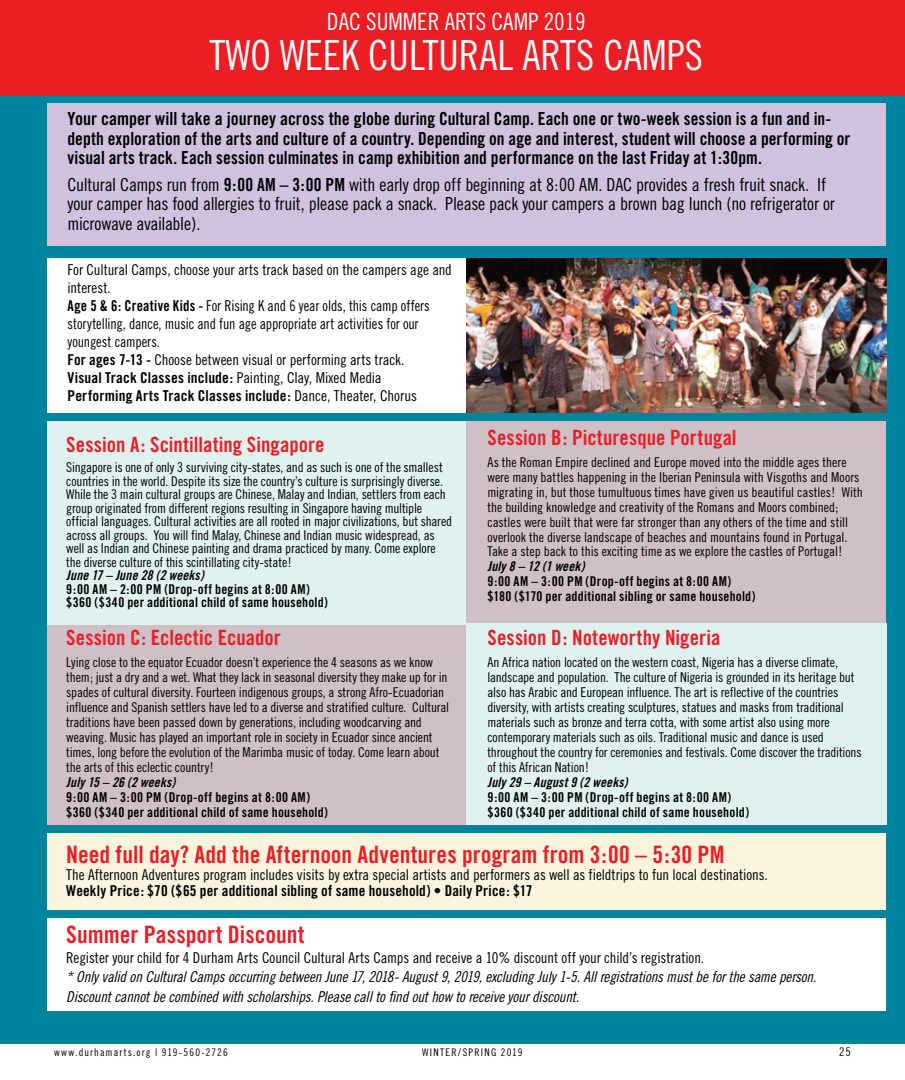
<style>
.page{position:relative;width:905px;height:1080px;background:#fff}
.page>*{position:absolute;margin:0;border:0;box-sizing:border-box;transform-origin:0 0}
.t1{font:41.7px "Trade Gothic Cond Eighteen";color:#fff}
.t2{font:24px "Trade Gothic Bold Cond Twenty";letter-spacing:.005em;color:#ed1d24}
.t3{font:23.85px "Trade Gothic Cond Eighteen";color:#fff}
.t4{font:21px "Trade Gothic Bold Cond Twenty";letter-spacing:.005em;color:#ed1d24}
.t5{font:18px/19.5px "Trade Gothic Bold Cond Twenty";color:#000}
.t6{font:18px/19.5px "Trade Gothic Cond Eighteen";letter-spacing:-.015em;color:#000}
.t7{font:15px/18px "Trade Gothic Cond Eighteen";letter-spacing:-.005em;color:#000}
.t8{font:15px/19.5px "Trade Gothic Cond Eighteen Obl";letter-spacing:-.015em;color:#000}
.t9{font:15px/18px "Trade Gothic Bold Cond Twenty";letter-spacing:.01em;color:#000}
.t10{font:13.5px/15px "Trade Gothic Cond Eighteen";letter-spacing:-.01em;color:#000}
.t11{font:13.5px/15px "Trade Gothic Bold Cond Twenty";letter-spacing:.015em;color:#000}
.t12{font:13.5px "Trade Gothic Bold Cond Twenty Obl";letter-spacing:.01em;color:#000}
.t13{font:12px "Trade Gothic Cond Eighteen";color:#000}
.t14{font:10.5px "Trade Gothic Cond Eighteen";letter-spacing:.11em;color:#000}
.s1{font-family:"Trade Gothic Bold Cond Twenty"}
.s2{font-family:"Trade Gothic Cond Eighteen"}
</style>
<div class="page">
<div style="left:0;top:80px;width:904px;height:963px;background:#00839d"></div>
<div style="left:458px;top:421px;width:428px;height:203px;background:#cfbfc7"></div>
<div style="left:48px;top:623px;width:418px;height:201px;background:#cfbfc7"></div>
<div style="left:48px;top:918px;width:838px;height:93px;background:#fff"></div>
<div style="left:0;top:0;width:904px;height:96px;background:#ed1d24"></div>
<div style="left:466px;top:623px;width:420px;height:201px;background:#e0f2f0"></div>
<div style="left:48px;top:421px;width:418px;height:203px;background:#e0f2f0"></div>
<div style="left:48px;top:258px;width:425px;height:154px;background:#fff"></div>
<div style="left:48px;top:103px;width:838px;height:143px;background:#d0c2df"></div>
<div style="left:48px;top:833px;width:838px;height:77px;background:#f8f4de"></div>
<img style="left:467px;top:258px;width:419px;height:154px">
<h3 class="t3" style="left:327px;top:8px;width:260px">DAC SUMMER ARTS CAMP 2019</h3>
<h1 class="t1" style="left:209px;top:30px;width:495px">TWO WEEK CULTURAL ARTS CAMPS</h1>
<p class="t5" style="left:67px;top:109px;width:784px">Your camper will take a journey across the globe during Cultural Camp. Each one or two-week session is a fun and in&shy;depth exploration of the arts and culture of a country. Depending on age and interest, student will choose a performing or visual arts track. Each session culminates in camp exhibition and performance on the last Friday at 1:30pm.</p>
<p class="t6" style="left:68px;top:174px;width:768px">Cultural Camps run from <span class="s1">9:00 AM – 3:00 PM</span> with early drop off beginning at 8:00 AM. DAC provides a fresh fruit snack. If your camper has food allergies to fruit, please pack a snack. Please pack your campers a brown bag lunch (no refrigerator or microwave available).</p>
<p class="t7" style="left:68px;top:261px;width:386px">For Cultural Camps, choose your arts track based on the campers age and interest.<br><span class="s1">Age 5 &amp; 6: Creative Kids -</span> For Rising K and 6 year olds, this camp offers storytelling, dance, music and fun age appropriate art activities for our youngest campers.<br><span class="s1">For ages 7-13 -</span> Choose between visual or performing arts track.</p>
<p class="t9" style="left:68px;top:369px;width:351px">Visual Track Classes include: <span class="s2">Painting, Clay, Mixed Media<br></span>Performing Arts Track Classes include: <span class="s2">Dance, Theater, Chorus</span></p>
<h3 class="t4" style="left:66px;top:432px;width:260px">Session A: Scintillating Singapore</h3>
<p class="t10" style="left:66px;top:461px;width:387px;line-height:13.5px">Singapore is one of only 3 surviving city-states, and as such is one of the smallest countries in the world. Despite its size the country’s culture is surprisingly diverse.<br>While the 3 main cultural groups are Chinese, Malay and Indian, settlers from each group originated from different regions resulting in Singapore having multiple official languages. Cultural activities are all rooted in major civilizations, but shared across all groups. You will find Malay, Chinese and Indian music widespread, as well as Indian and Chinese painting and drama practiced by many. Come explore the diverse culture of this scintillating city-state!</p>
<p class="t12" style="left:66px;top:567px;width:139px">June 17 – June 28 (2 weeks)</p>
<p class="t11" style="left:66px;top:582px;width:263px;line-height:13.5px">9:00 AM – 2:00 PM (Drop-off begins at 8:00 AM) $360 ($340 per additional child of same household)</p>
<h3 class="t4" style="left:487px;top:425px;width:251px">Session B: Picturesque Portugal</h3>
<p class="t10" style="left:487px;top:454px;width:377px">As the Roman Empire declined and Europe moved into the middle ages there were many battles happening in the Iberian Peninsula with Visgoths and Moors migrating in, but those tumultuous times have given us beautiful castles! With the building knowledge and creativity of the Romans and Moors combined; castles were built that were far stronger than any others of the time and still overlook the diverse landscape of beaches and mountains found in Portugal.<br>Take a step back to this exciting time as we explore the castles of Portugal!</p>
<p class="t12" style="left:487px;top:558px;width:99px">July 8 – 12 (1 week)</p>
<p class="t11" style="left:487px;top:574px;width:269px">9:00 AM – 3:00 PM (Drop-off begins at 8:00 AM) $180 ($170 per additional sibling or same household)</p>
<h3 class="t4" style="left:487px;top:625px;width:234px">Session D: Noteworthy Nigeria</h3>
<p class="t10" style="left:487px;top:655px;width:376px">An Africa nation located on the western coast, Nigeria has a diverse climate, landscape and population. The culture of Nigeria is grounded in its heritage but also has Arabic and European influence. The art is reflective of the countries diversity, with artists creating sculptures, statues and masks from traditional materials such as bronze and terra cotta, with some artist also using more contemporary materials such as oils. Traditional music and dance is used throughout the country for ceremonies and festivals. Come discover the traditions of this African Nation!</p>
<p class="t12" style="left:487px;top:774px;width:142px">July 29 – August 9 (2 weeks)</p>
<p class="t11" style="left:487px;top:790px;width:263px">9:00 AM – 3:00 PM (Drop-off begins at 8:00 AM) $360 ($340 per additional child of same household)</p>
<h2 class="t2" style="left:66px;top:840px;width:659px">Need full day? Add the Afternoon Adventures program from 3:00 – 5:30 PM</h2>
<p class="t7" style="left:66px;top:865px;width:703px">The Afternoon Adventures program includes visits by extra special artists and performers as well as fieldtrips to fun local destinations.</p>
<p class="t9" style="left:66px;top:882px;width:468px">Weekly Price: $70 ($65 per additional sibling of same household) • Daily Price: $17</p>
<h3 class="t4" style="left:66px;top:625px;width:216px">Session C: Eclectic Ecuador</h3>
<p class="t10" style="left:66px;top:655px;width:384px">Lying close to the equator Ecuador doesn’t experience the 4 seasons as we know them; just a dry and a wet. What they lack in seasonal diversity they make up for in spades of cultural diversity. Fourteen indigenous groups, a strong Afro-Ecuadorian influence and Spanish settlers have led to a diverse and stratified culture. Cultural traditions have been passed down by generations, including woodcarving and weaving. Music has played an important role in society in Ecuador since ancient times, long before the evolution of the Marimba music of today. Come learn about the arts of this eclectic country!</p>
<p class="t12" style="left:66px;top:774px;width:110px">July 15 – 26 (2 weeks)</p>
<p class="t11" style="left:66px;top:790px;width:263px">9:00 AM – 3:00 PM (Drop-off begins at 8:00 AM) $360 ($340 per additional child of same household)</p>
<h2 class="t2" style="left:66px;top:920px;width:240px">Summer Passport Discount</h2>
<p class="t7" style="left:66px;top:948px;width:639px">Register your child for 4 Durham Arts Council Cultural Arts Camps and receive a 10% discount off your child’s registration.</p>
<p class="t8" style="left:66px;top:967px;width:751px">* Only valid on Cultural Camps occurring between June 17, 2018- August 9, 2019, excluding July 1-5. All registrations must be for the same person.<br>Discount cannot be combined with scholarships. Please call to find out how to receive your discount.</p>
<p class="t14" style="left:54px;top:1046px;width:175px">www.durhamarts.org | 919-560-2726</p>
<p class="t14" style="left:422px;top:1046px;width:102px">WINTER/SPRING 2019</p>
<p class="t13" style="left:839px;top:1045px;width:13px">25</p>
</div>
